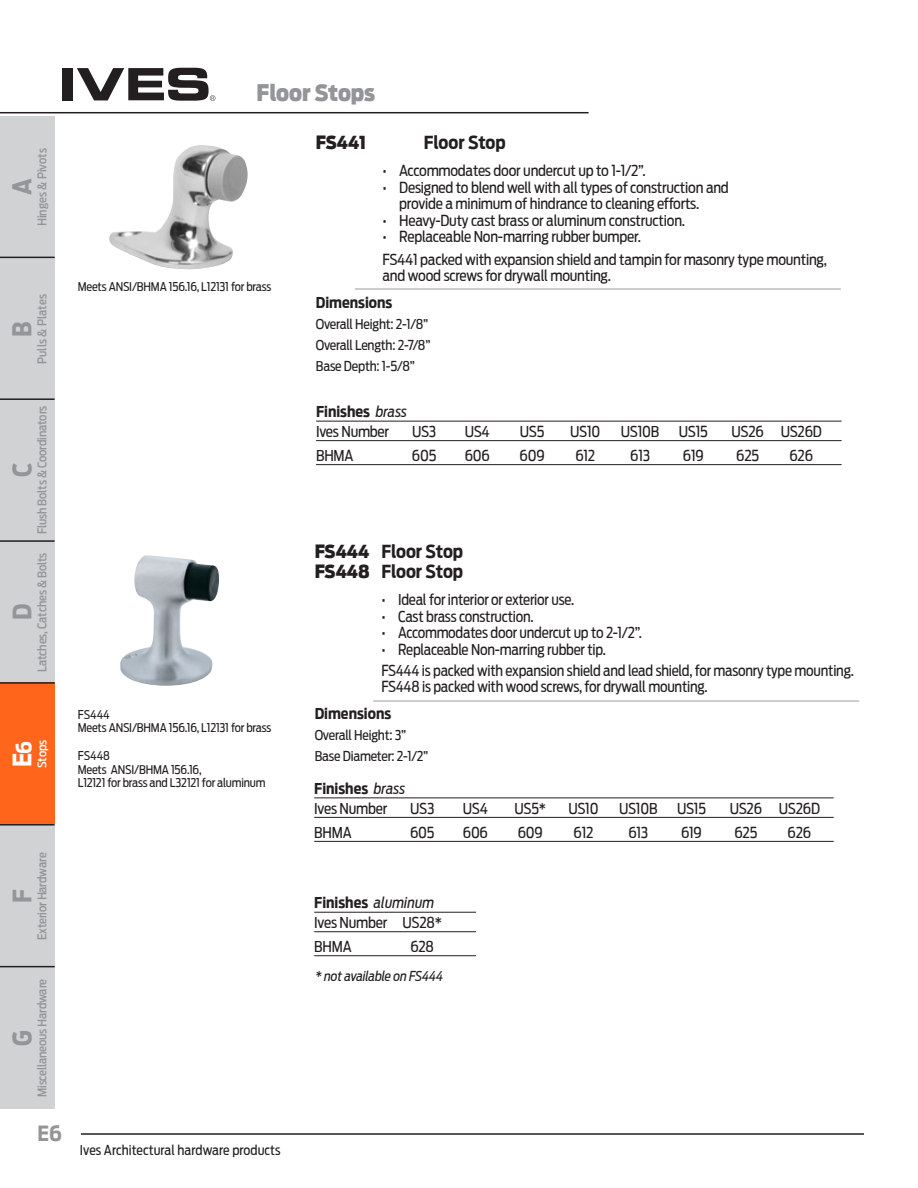
<style>
.page{position:relative;width:918px;height:1188px;background:#fff}
.page>*{position:absolute;margin:0;border:0;box-sizing:border-box;transform-origin:0 0}
.t1{font:700 25.5px "Antenna Cond";color:#939598}
.t2{font:700 25.5px "Antenna Cond";color:#fff}
.t3{font:900 22.5px "Antenna Cond";letter-spacing:-.005em;color:#939598}
.t4{font:700 21px "Antenna Cond";color:#939598}
.t5{font:700 18px/19.8px "Antenna Cond";color:#231f20}
.t6{font:900 18px "Antenna Cond";color:#231f20}
.t7{font:15px/19.5px "Antenna Cond";letter-spacing:-.015em;color:#231f20}
.t8{font:700 15px "Antenna Cond";color:#231f20}
.t9{font:13.5px/21px "Antenna Cond";letter-spacing:-.015em;color:#231f20}
.t10{font:italic 13.5px "Antenna Cond";letter-spacing:-.015em;color:#231f20}
.t11{font:12px/13.5px "Antenna Cond";letter-spacing:-.015em;color:#231f20}
.t12{font:500 12px "Antenna Cond";letter-spacing:-.015em;color:#939598}
.t13{font:500 12px "Antenna Cond";letter-spacing:-.015em;color:#fff}
.s1{font-size:21px}
.s2{font-weight:700}
.s3{font-style:italic}
.s4{font-weight:900}
</style>
<div class="page">
<hr style="left:81px;top:1133px;width:783px;height:2px;background:#231f20">
<hr style="left:0;top:112px;width:589px;height:1px;background:#231f20">
<div style="left:63px;top:68px;width:10px;height:32px;background:#231f20"></div>
<svg style="left:77px;top:68px;width:138px;height:33px"></svg>
<div style="left:0;top:116px;width:55px;height:993px;background:#d1d2d4"></div>
<div style="left:0;top:683px;width:55px;height:141px;background:#ff661c"></div>
<hr style="left:0;top:257px;width:55px;height:1px;background:#231f20">
<hr style="left:0;top:682px;width:55px;height:2px;background:#231f20">
<hr style="left:0;top:966px;width:55px;height:1px;background:#231f20">
<hr style="left:0;top:398px;width:55px;height:2px;background:#231f20">
<hr style="left:0;top:540px;width:55px;height:2px;background:#231f20">
<hr style="left:0;top:824px;width:55px;height:2px;background:#231f20">
<hr style="left:355px;top:288px;width:486px;height:2px;background:#bcbdc0">
<img style="left:109px;top:145px;width:139px;height:124px">
<hr style="left:373px;top:700px;width:486px;height:2px;background:#bcbdc0">
<img style="left:120px;top:555px;width:99px;height:131px">
<hr style="left:316px;top:421px;width:526px;height:1px;background:#231f20">
<hr style="left:316px;top:440px;width:526px;height:1px;background:#231f20">
<hr style="left:316px;top:464px;width:526px;height:1px;background:#231f20">
<hr style="left:314px;top:798px;width:520px;height:1px;background:#231f20">
<hr style="left:314px;top:817px;width:520px;height:1px;background:#231f20">
<hr style="left:314px;top:841px;width:520px;height:1px;background:#231f20">
<hr style="left:314px;top:912px;width:162px;height:1px;background:#231f20">
<hr style="left:314px;top:931px;width:162px;height:1px;background:#231f20">
<hr style="left:314px;top:955px;width:162px;height:1px;background:#231f20">
<p class="t12" style="left:35px;top:226px;width:80px;rotate:-90deg">Hinges &amp; Pivots</p>
<h1 class="t1" style="left:7px;top:195px;width:18px;rotate:-90deg">A</h1>
<p class="t12" style="left:35px;top:364px;width:71px;rotate:-90deg">Pulls &amp; Plates</p>
<h1 class="t1" style="left:7px;top:337px;width:17px;rotate:-90deg">B</h1>
<p class="t12" style="left:35px;top:534px;width:130px;rotate:-90deg">Flush Bolts &amp; Coordinators</p>
<h1 class="t1" style="left:7px;top:477px;width:16px;rotate:-90deg">C</h1>
<p class="t12" style="left:35px;top:672px;width:120px;rotate:-90deg">Latches, Catches &amp; Bolts</p>
<h1 class="t1" style="left:7px;top:620px;width:18px;rotate:-90deg">D</h1>
<h1 class="t2" style="left:7px;top:767px;width:28px;rotate:-90deg">E<span class="s1">6</span></h1>
<p class="t13" style="left:35px;top:768px;width:30px;rotate:-90deg">Stops</p>
<p class="t12" style="left:35px;top:940px;width:89px;rotate:-90deg">Exterior Hardware</p>
<h1 class="t1" style="left:7px;top:903px;width:15px;rotate:-90deg">F</h1>
<p class="t12" style="left:35px;top:1097px;width:120px;rotate:-90deg">Miscellaneous Hardware</p>
<h1 class="t1" style="left:7px;top:1046px;width:17px;rotate:-90deg">G</h1>
<h3 class="t4" style="left:38px;top:1121px;width:26px">E6</h3>
<h2 class="t3" style="left:256px;top:79px;width:120px">Floor Stops</h2>
<p class="t11" style="left:78px;top:280px;width:195px">Meets ANSI/BHMA 156.16, L12131 for brass</p>
<p class="t11" style="left:78px;top:708px;width:195px">FS444<br>Meets ANSI/BHMA 156.16, L12131 for brass</p>
<p class="t11" style="left:78px;top:749px;width:189px">FS448<br>Meets ANSI/BHMA 156.16,<br>L12121 for brass and L32121 for aluminum</p>
<p class="t6" style="left:316px;top:131px;width:52px">FS441</p>
<p class="t5" style="left:424px;top:133px;width:83px">Floor Stop</p>
<p class="t7" style="left:383px;top:161px;width:265px">• Accommodates door undercut up to 1-1/2”.</p>
<p class="t7" style="left:399px;top:179px;width:331px;line-height:16.5px;text-indent:-17px">• Designed to blend well with all types of construction and provide a minimum of hindrance to cleaning efforts.</p>
<p class="t7" style="left:383px;top:211px;width:304px">• Heavy-Duty cast brass or aluminum construction.</p>
<p class="t7" style="left:382px;top:226px;width:446px;line-height:22.5px">• Replaceable Non-marring rubber bumper.<br>FS441 packed with expansion shield and tampin for masonry type mounting,</p>
<p class="t7" style="left:382px;top:266px;width:229px">and wood screws for drywall mounting.</p>
<p class="t8" style="left:316px;top:294px;width:78px">Dimensions</p>
<p class="t9" style="left:316px;top:314px;width:116px">Overall Height: 2-1/8”<br>Overall Length: 2-7/8”<br>Base Depth: 1-5/8”</p>
<p class="t7" style="left:316px;top:402px;width:93px"><span class="s2">Finishes</span> <span class="s3">brass<br></span>Ives Number</p>
<p class="t7" style="left:412px;top:422px;width:26px">US3</p>
<p class="t7" style="left:465px;top:422px;width:27px">US4</p>
<p class="t7" style="left:520px;top:422px;width:26px">US5</p>
<p class="t7" style="left:570px;top:422px;width:32px">US10</p>
<p class="t7" style="left:621px;top:422px;width:40px">US10B</p>
<p class="t7" style="left:679px;top:422px;width:30px">US15</p>
<p class="t7" style="left:732px;top:422px;width:92px">US26 US26D</p>
<p class="t7" style="left:316px;top:446px;width:39px">BHMA</p>
<p class="t7" style="left:412px;top:446px;width:26px">605</p>
<p class="t7" style="left:465px;top:446px;width:27px">606</p>
<p class="t7" style="left:520px;top:446px;width:27px">609</p>
<p class="t7" style="left:575px;top:446px;width:21px">612</p>
<p class="t7" style="left:630px;top:446px;width:21px">613</p>
<p class="t7" style="left:683px;top:446px;width:22px">619</p>
<p class="t7" style="left:736px;top:446px;width:24px">625</p>
<p class="t7" style="left:790px;top:446px;width:25px">626</p>
<p class="t5" style="left:315px;top:542px;width:150px"><span class="s4">FS444</span> Floor Stop<br><span class="s4">FS448</span> Floor Stop</p>
<p class="t7" style="left:381px;top:590px;width:194px">• Ideal for interior or exterior use.</p>
<p class="t7" style="left:381px;top:607px;width:154px">• Cast brass construction.</p>
<p class="t7" style="left:381px;top:623px;width:262px">• Accommodates door undercut up to 2-1/2”.</p>
<p class="t7" style="left:381px;top:639px;width:473px;line-height:21px">• Replaceable Non-marring rubber tip.<br>FS444 is packed with expansion shield and lead shield, for masonry type mounting.</p>
<p class="t7" style="left:381px;top:677px;width:326px">FS448 is packed with wood screws, for drywall mounting.</p>
<p class="t8" style="left:315px;top:705px;width:78px">Dimensions</p>
<p class="t9" style="left:315px;top:725px;width:115px">Overall Height: 3”<br>Base Diameter: 2-1/2”</p>
<p class="t7" style="left:314px;top:779px;width:93px"><span class="s2">Finishes</span> <span class="s3">brass<br></span>Ives Number</p>
<p class="t7" style="left:410px;top:798px;width:26px">US3</p>
<p class="t7" style="left:463px;top:798px;width:27px">US4</p>
<p class="t7" style="left:515px;top:798px;width:33px">US5*</p>
<p class="t7" style="left:568px;top:798px;width:32px">US10</p>
<p class="t7" style="left:619px;top:798px;width:40px">US10B</p>
<p class="t7" style="left:677px;top:798px;width:30px">US15</p>
<p class="t7" style="left:730px;top:798px;width:92px">US26 US26D</p>
<p class="t7" style="left:314px;top:822px;width:39px">BHMA</p>
<p class="t7" style="left:410px;top:822px;width:26px">605</p>
<p class="t7" style="left:463px;top:822px;width:27px">606</p>
<p class="t7" style="left:518px;top:822px;width:27px">609</p>
<p class="t7" style="left:574px;top:822px;width:21px">612</p>
<p class="t7" style="left:628px;top:822px;width:21px">613</p>
<p class="t7" style="left:681px;top:822px;width:22px">619</p>
<p class="t7" style="left:734px;top:822px;width:24px">625</p>
<p class="t7" style="left:788px;top:822px;width:25px">626</p>
<p class="t7" style="left:314px;top:893px;width:129px"><span class="s2">Finishes</span> <span class="s3">aluminum<br></span>Ives Number US28*</p>
<p class="t7" style="left:314px;top:937px;width:39px">BHMA</p>
<p class="t7" style="left:410px;top:937px;width:25px">628</p>
<p class="t10" style="left:316px;top:968px;width:129px">* not available on FS444</p>
<p class="t9" style="left:80px;top:1140px;width:202px">Ives Architectural hardware products</p>
</div>
